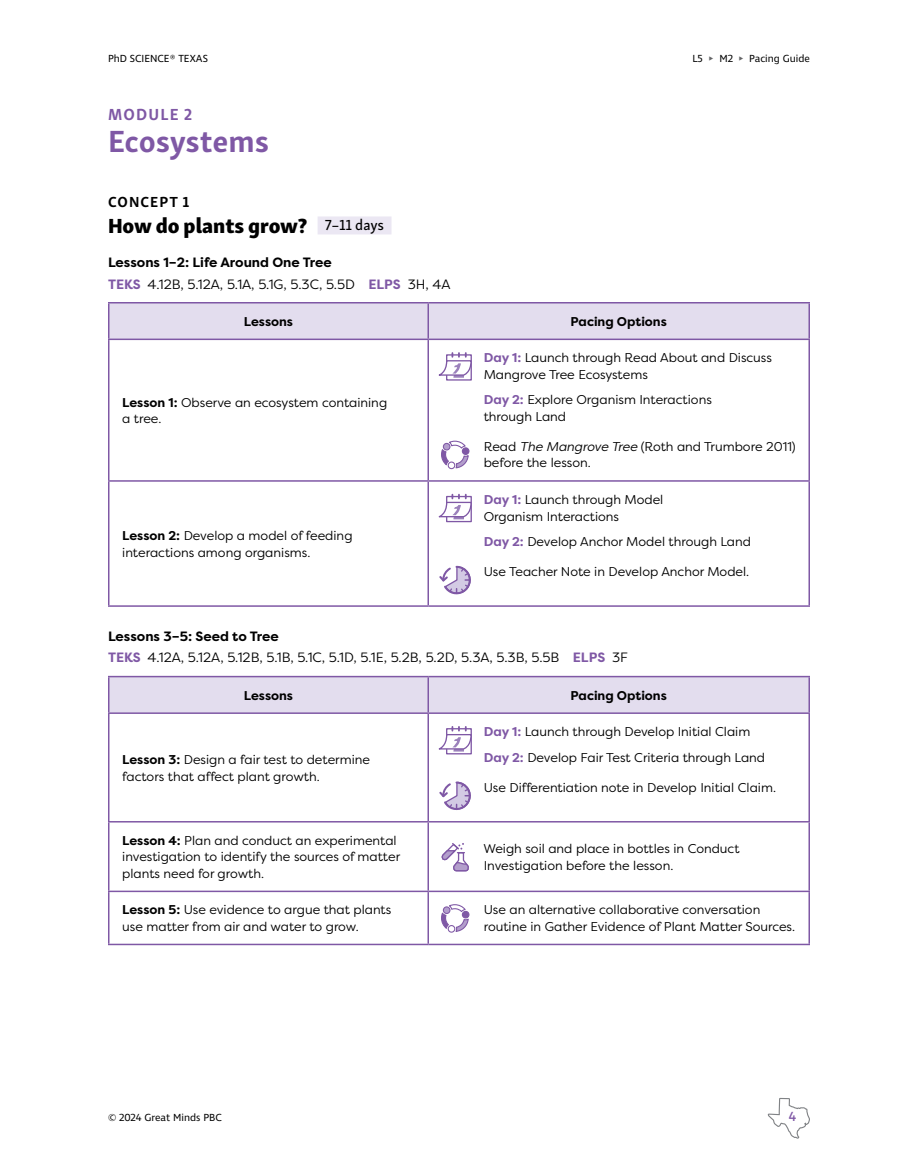
<style>
.page{position:relative;width:918px;height:1175px;background:#fff}
.page>*{position:absolute;margin:0;border:0;box-sizing:border-box;transform-origin:0 0}
.t1{font:700 31.5px "Skolar Sans Latn";color:#7f58a5}
.t2{font:21px "Skolar Sans Latn Eb";color:#000}
.t3{font:700 16.5px "Skolar Sans Latn";letter-spacing:.07em;color:#7f58a5}
.t4{font:700 15px "Skolar Sans Latn";letter-spacing:.07em;color:#000}
.t5{font:15px "Skolar Sans Latn Me";letter-spacing:-.005em;color:#000}
.t6{font:13.5px "Filson Pro";color:#000}
.t7{font:700 13.5px "Filson Pro";color:#000}
.t8{font:500 13.5px "Ingra";color:#7f58a5}
.t9{font:12.75px/16.5px "Filson Pro";color:#000}
.t10{font:700 12.75px "Filson Pro";color:#000}
.t11{font:10.5px "Ingra";color:#000}
.s1{color:#636466}
.s2{font-weight:700;color:#7f58a5}
.s3{font-weight:700}
.s4{font-style:italic}
</style>
<div class="page">
<div style="left:318px;top:216px;width:74px;height:18px;background:#ebe7f3"></div>
<div style="left:110px;top:303px;width:698px;height:35px;background:#e3ddee"></div>
<hr style="left:428px;top:303px;width:1px;height:35px;background:#7f58a5">
<hr style="left:428px;top:340px;width:1px;height:140px;background:#7f58a5">
<hr style="left:428px;top:482px;width:1px;height:123px;background:#7f58a5">
<hr style="left:108px;top:302px;width:320px;height:1px;background:#7f58a5">
<hr style="left:108px;top:303px;width:2px;height:35px;background:#7f58a5">
<hr style="left:428px;top:302px;width:382px;height:1px;background:#7f58a5">
<hr style="left:808px;top:303px;width:2px;height:35px;background:#7f58a5">
<hr style="left:108px;top:338px;width:320px;height:2px;background:#7f58a5">
<hr style="left:428px;top:338px;width:382px;height:2px;background:#7f58a5">
<hr style="left:108px;top:340px;width:2px;height:140px;background:#7f58a5">
<hr style="left:808px;top:340px;width:2px;height:140px;background:#7f58a5">
<hr style="left:108px;top:480px;width:320px;height:2px;background:#7f58a5">
<hr style="left:108px;top:482px;width:2px;height:123px;background:#7f58a5">
<hr style="left:428px;top:480px;width:382px;height:2px;background:#7f58a5">
<hr style="left:808px;top:482px;width:2px;height:123px;background:#7f58a5">
<hr style="left:108px;top:605px;width:320px;height:2px;background:#7f58a5">
<hr style="left:428px;top:605px;width:382px;height:2px;background:#7f58a5">
<div style="left:446px;top:354px;width:26px;height:26px;border:1px solid #7f58a5"></div>
<svg style="left:438px;top:353px;width:34px;height:25px"></svg>
<svg style="left:441px;top:440px;width:28px;height:29px"></svg>
<div style="left:462px;top:448px;width:7px;height:6px;background:#7f58a5;border-radius:50%"></div>
<div style="left:462px;top:447px;width:7px;height:8px;border:1px solid #7f58a5;border-radius:50%"></div>
<div style="left:443px;top:443px;width:7px;height:7px;background:#b39ecc;border-radius:50%"></div>
<div style="left:443px;top:443px;width:7px;height:7px;border:1px solid #7f58a5;border-radius:50%"></div>
<div style="left:448px;top:462px;width:7px;height:6px;background:#fff;border-radius:50%"></div>
<div style="left:448px;top:461px;width:7px;height:8px;border:1px solid #7f58a5;border-radius:50%"></div>
<div style="left:446px;top:496px;width:26px;height:26px;border:1px solid #7f58a5"></div>
<svg style="left:438px;top:494px;width:34px;height:25px"></svg>
<svg style="left:439px;top:565px;width:32px;height:29px"></svg>
<div style="left:110px;top:677px;width:698px;height:35px;background:#e3ddee"></div>
<hr style="left:428px;top:677px;width:1px;height:35px;background:#7f58a5">
<hr style="left:428px;top:714px;width:1px;height:107px;background:#7f58a5">
<hr style="left:108px;top:821px;width:320px;height:1px;background:#7f58a5">
<hr style="left:428px;top:821px;width:382px;height:1px;background:#7f58a5">
<hr style="left:428px;top:822px;width:1px;height:68px;background:#7f58a5">
<hr style="left:108px;top:890px;width:320px;height:2px;background:#7f58a5">
<hr style="left:428px;top:890px;width:382px;height:2px;background:#7f58a5">
<hr style="left:428px;top:892px;width:1px;height:51px;background:#7f58a5">
<hr style="left:108px;top:676px;width:320px;height:1px;background:#7f58a5">
<hr style="left:108px;top:677px;width:2px;height:35px;background:#7f58a5">
<hr style="left:428px;top:676px;width:382px;height:1px;background:#7f58a5">
<hr style="left:808px;top:677px;width:2px;height:35px;background:#7f58a5">
<hr style="left:108px;top:712px;width:320px;height:2px;background:#7f58a5">
<hr style="left:428px;top:712px;width:382px;height:2px;background:#7f58a5">
<hr style="left:108px;top:714px;width:2px;height:107px;background:#7f58a5">
<hr style="left:808px;top:714px;width:2px;height:107px;background:#7f58a5">
<hr style="left:108px;top:822px;width:2px;height:68px;background:#7f58a5">
<hr style="left:808px;top:822px;width:2px;height:68px;background:#7f58a5">
<hr style="left:108px;top:892px;width:2px;height:51px;background:#7f58a5">
<hr style="left:808px;top:892px;width:2px;height:51px;background:#7f58a5">
<hr style="left:108px;top:943px;width:320px;height:2px;background:#7f58a5">
<hr style="left:428px;top:943px;width:382px;height:2px;background:#7f58a5">
<div style="left:446px;top:728px;width:26px;height:26px;border:1px solid #7f58a5"></div>
<svg style="left:438px;top:727px;width:34px;height:24px"></svg>
<svg style="left:439px;top:781px;width:32px;height:29px"></svg>
<svg style="left:441px;top:843px;width:28px;height:28px"></svg>
<svg style="left:441px;top:904px;width:28px;height:28px"></svg>
<div style="left:462px;top:911px;width:7px;height:7px;background:#7f58a5;border-radius:50%"></div>
<div style="left:462px;top:910px;width:7px;height:8px;border:1px solid #7f58a5;border-radius:50%"></div>
<div style="left:443px;top:907px;width:7px;height:6px;background:#b39ecc;border-radius:50%"></div>
<div style="left:443px;top:906px;width:7px;height:8px;border:1px solid #7f58a5;border-radius:50%"></div>
<div style="left:448px;top:925px;width:7px;height:7px;background:#fff;border-radius:50%"></div>
<div style="left:448px;top:925px;width:7px;height:7px;border:1px solid #7f58a5;border-radius:50%"></div>
<svg style="left:767px;top:1097px;width:43px;height:42px"></svg>
<p class="t11" style="left:108px;top:52px;width:101px">PhD SCIENCE® TEXAS</p>
<p class="t11" style="left:692px;top:52px;width:119px">L5 <span class="s1">▸</span> M2 <span class="s1">▸</span> Pacing Guide</p>
<h2 class="t3" style="left:108px;top:101px;width:86px">MODULE 2</h2>
<h2 class="t1" style="left:108px;top:115px;width:163px">Ecosystems</h2>
<h3 class="t4" style="left:108px;top:190px;width:83px">CONCEPT 1</h3>
<h3 class="t2" style="left:108px;top:208px;width:201px">How do plants grow?</h3>
<p class="t5" style="left:325px;top:213px;width:61px">7–11 days</p>
<h4 class="t7" style="left:108px;top:254px;width:225px">Lessons 1–2: Life Around One Tree</h4>
<p class="t6" style="left:108px;top:275px;width:344px"><span class="s2">TEKS</span> 4.12B, 5.12A, 5.1A, 5.1G, 5.3C, 5.5D <span class="s2">ELPS</span> 3H, 4A</p>
<p class="t10" style="left:244px;top:313px;width:51px">Lessons</p>
<p class="t10" style="left:571px;top:313px;width:98px">Pacing Options</p>
<p class="t9" style="left:122px;top:393px;width:266px"><span class="s3">Lesson 1:</span> Observe an ecosystem containing a tree.</p>
<p class="t9" style="left:122px;top:527px;width:232px"><span class="s3">Lesson 2:</span> Develop a model of feeding interactions among organisms.</p>
<p class="t9" style="left:484px;top:349px;width:290px"><span class="s2">Day 1:</span> Launch through Read About and Discuss<br>Mangrove Tree Ecosystems</p>
<p class="t9" style="left:484px;top:391px;width:230px"><span class="s2">Day 2:</span> Explore Organism Interactions through Land</p>
<p class="t9" style="left:484px;top:438px;width:314px">Read <span class="s4">The Mangrove Tree</span> (Roth and Trumbore 2011) before the lesson.</p>
<p class="t9" style="left:484px;top:491px;width:181px"><span class="s2">Day 1:</span> Launch through Model<br>Organism Interactions</p>
<p class="t9" style="left:484px;top:533px;width:269px"><span class="s2">Day 2:</span> Develop Anchor Model through Land</p>
<p class="t9" style="left:484px;top:563px;width:267px">Use Teacher Note in Develop Anchor Model.</p>
<h4 class="t7" style="left:108px;top:628px;width:172px">Lessons 3–5: Seed to Tree</h4>
<p class="t6" style="left:108px;top:648px;width:522px"><span class="s2">TEKS</span> 4.12A, 5.12A, 5.12B, 5.1B, 5.1C, 5.1D, 5.1E, 5.2B, 5.2D, 5.3A, 5.3B, 5.5B <span class="s2">ELPS</span> 3F</p>
<p class="t10" style="left:244px;top:687px;width:51px">Lessons</p>
<p class="t10" style="left:571px;top:687px;width:98px">Pacing Options</p>
<p class="t9" style="left:122px;top:751px;width:249px"><span class="s3">Lesson 3:</span> Design a fair test to determine factors that affect plant growth.</p>
<p class="t9" style="left:484px;top:723px;width:268px"><span class="s2">Day 1:</span> Launch through Develop Initial Claim</p>
<p class="t9" style="left:484px;top:748px;width:283px"><span class="s2">Day 2:</span> Develop Fair Test Criteria through Land</p>
<p class="t9" style="left:484px;top:778px;width:294px">Use Differentiation note in Develop Initial Claim.</p>
<p class="t9" style="left:122px;top:831px;width:279px"><span class="s3">Lesson 4:</span> Plan and conduct an experimental investigation to identify the sources of matter plants need for growth.</p>
<p class="t9" style="left:483px;top:840px;width:258px">Weigh soil and place in bottles in Conduct<br>Investigation before the lesson.</p>
<p class="t9" style="left:122px;top:901px;width:271px"><span class="s3">Lesson 5:</span> Use evidence to argue that plants use matter from air and water to grow.</p>
<p class="t9" style="left:484px;top:901px;width:313px">Use an alternative collaborative conversation routine in Gather Evidence of Plant Matter Sources.</p>
<p class="t11" style="left:108px;top:1110px;width:115px">© 2024 Great Minds PBC</p>
<p class="t8" style="left:789px;top:1108px;width:9px">4</p>
</div>
